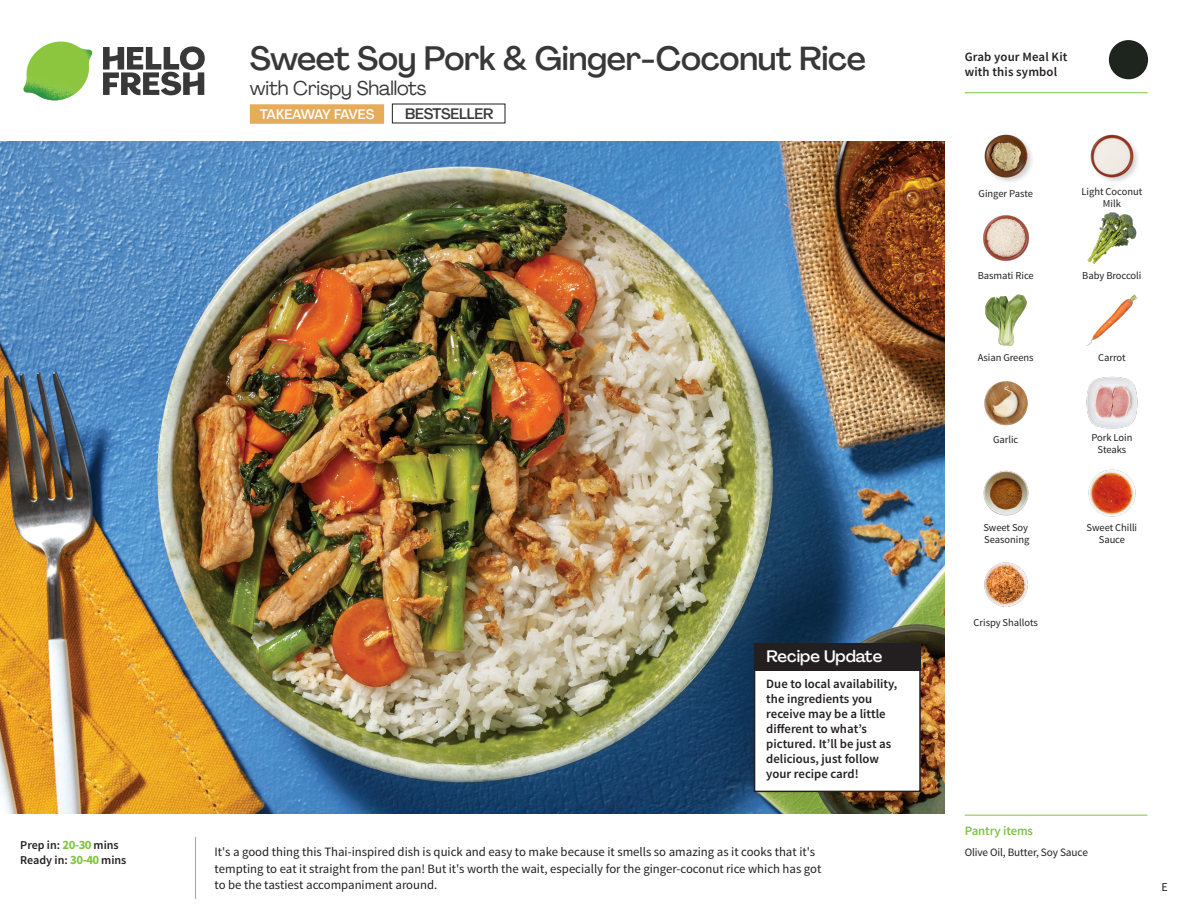
<style>
.page{position:relative;width:1188px;height:918px;background:#fff}
.page>*{position:absolute;margin:0;border:0;box-sizing:border-box;transform-origin:0 0}
._15_Titel_UK{font:500 33px "Agrandir";letter-spacing:-.01em;color:#383839}
._15_Titel_UK-2{font:19.5px "Agrandir";letter-spacing:-.01em;color:#383839}
.Steps_Text_AU{font:500 16.5px "Agrandir";color:#fff}
.t1{font:500 15px "Agrandir";letter-spacing:-.01em;color:#383839}
.t2{font:500 13.5px "Agrandir";letter-spacing:-.075em;color:#fff}
.Step_6_Text_AU{font:12.75px/16.5px "Source Sans Pro";color:#231f20}
.Steps_Text_AU-2{font:600 12.75px/15px "Source Sans Pro";color:#231f20}
._04_Headers_Front{font:600 12.75px "Source Sans Pro";letter-spacing:-.01em;color:#81c340}
._04_Intro{font:600 12px "Source Sans Pro";color:#231f20}
.t3{font:12px "Source Sans Pro";color:#231f20}
._05_Pantry{font:11.25px "Source Sans Pro";letter-spacing:-.01em;color:#231f20}
._18_FRONT_ingredients{font:10.5px/12px "Source Sans Pro";letter-spacing:-.005em;color:#231f20;text-align:center}
.s1{font-weight:700;font-size:12.75px;color:#81c340}
</style>
<div class="page">
<svg style="left:103px;top:46px;width:102px;height:49px"></svg>
<img style="left:23px;top:42px;width:69px;height:59px">
<img style="left:0;top:142px;width:945px;height:672px">
<div style="left:755px;top:644px;width:165px;height:147px;background:#fff"></div>
<div style="left:754px;top:644px;width:167px;height:148px;border:2px solid #231f20"></div>
<div style="left:754px;top:644px;width:167px;height:27px;background:#231f20"></div>
<div style="left:250px;top:104px;width:134px;height:20px;background:#e6ac5a"></div>
<img style="left:1086px;top:294px;width:52px;height:52px">
<img style="left:1086px;top:376px;width:52px;height:53px">
<img style="left:984px;top:381px;width:44px;height:45px">
<img style="left:983px;top:470px;width:46px;height:46px">
<img style="left:984px;top:562px;width:44px;height:45px">
<img style="left:985px;top:294px;width:42px;height:52px">
<img style="left:983px;top:215px;width:46px;height:46px">
<img style="left:1087px;top:212px;width:50px;height:52px">
<img style="left:984px;top:134px;width:48px;height:48px">
<img style="left:1090px;top:134px;width:47px;height:47px">
<img style="left:1088px;top:469px;width:48px;height:48px">
<hr style="left:965px;top:815px;width:183px;height:1px;background:#81c340">
<svg style="left:1091px;top:40px;width:58px;height:54px"></svg>
<hr style="left:965px;top:92px;width:183px;height:1px;background:#81c340">
<p class="_04_Intro" style="left:20px;top:837px;width:100px">Prep in: <span class="s1">20-30</span> mins</p>
<p class="_04_Intro" style="left:20px;top:852px;width:108px">Ready in: <span class="s1">30-40</span> mins</p>
<p class="_15_Titel_UK" style="left:250px;top:38px;width:618px">Sweet Soy Pork &amp; Ginger-Coconut Rice</p>
<p class="_15_Titel_UK-2" style="left:250px;top:76px;width:178px">with Crispy Shallots</p>
<p class="t2" style="left:260px;top:105px;width:116px">TAKEAWAY FAVES</p>
<p class="t1" style="left:405px;top:105px;width:90px">BESTSELLER</p>
<p class="Steps_Text_AU" style="left:766px;top:646px;width:117px">Recipe Update</p>
<p class="Steps_Text_AU-2" style="left:766px;top:677px;width:133px">Due to local availability, the ingredients you receive may be a little different to what’s pictured. It’ll be just as delicious, just follow your recipe card!</p>
<p class="Step_6_Text_AU" style="left:215px;top:844px;width:608px">It's a good thing this Thai-inspired dish is quick and easy to make because it smells so amazing as it cooks that it's tempting to eat it straight from the pan! But it's worth the wait, especially for the ginger-coconut rice which has got to be the tastiest accompaniment around.</p>
<p class="Steps_Text_AU-2" style="left:965px;top:50px;width:104px">Grab your Meal Kit with this symbol</p>
<p class="_18_FRONT_ingredients" style="left:979px;top:188px;width:56px">Ginger Paste</p>
<p class="_18_FRONT_ingredients" style="left:978px;top:270px;width:58px">Basmati Rice</p>
<p class="_18_FRONT_ingredients" style="left:1082px;top:186px;width:62px">Light Coconut<br>Milk</p>
<p class="_18_FRONT_ingredients" style="left:1082px;top:270px;width:61px">Baby Broccoli</p>
<p class="_18_FRONT_ingredients" style="left:978px;top:352px;width:57px">Asian Greens</p>
<p class="_18_FRONT_ingredients" style="left:1098px;top:352px;width:29px">Carrot</p>
<p class="_18_FRONT_ingredients" style="left:993px;top:434px;width:27px">Garlic</p>
<p class="_18_FRONT_ingredients" style="left:983px;top:522px;width:47px;text-align:left">Sweet Soy<br>Seasoning</p>
<p class="_18_FRONT_ingredients" style="left:974px;top:616px;width:66px">Crispy Shallots</p>
<p class="_18_FRONT_ingredients" style="left:1091px;top:431px;width:42px">Pork Loin<br>Steaks</p>
<p class="_18_FRONT_ingredients" style="left:1087px;top:522px;width:52px">Sweet Chilli<br>Sauce</p>
<p class="_04_Headers_Front" style="left:965px;top:822px;width:70px">Pantry items</p>
<p class="_05_Pantry" style="left:965px;top:845px;width:125px">Olive Oil, Butter, Soy Sauce</p>
<p class="t3" style="left:1161px;top:879px;width:8px">E</p>
</div>
